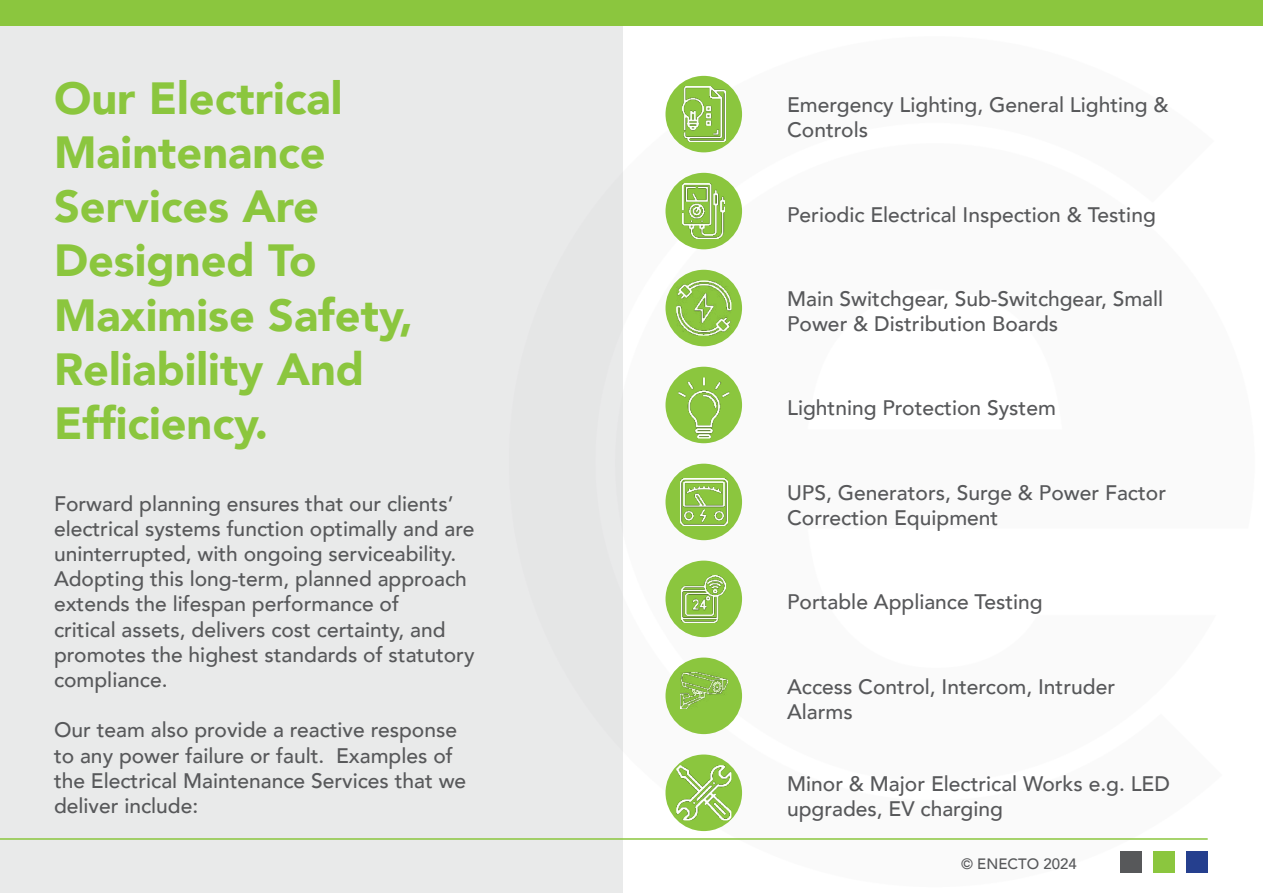
<style>
.page{position:relative;width:1263px;height:893px;background:#fff}
.page>*{position:absolute;margin:0;border:0;box-sizing:border-box;transform-origin:0 0}
.t1{font:900 45px/54px "Avenir";color:#8bc63e}
.t2{font:500 21px/25.2px "Avenir";color:#57585a}
.t3{font:500 15px "Avenir";color:#57585a}
</style>
<div class="page">
<div style="left:0;top:0;width:622px;height:893px;background:#e9eaea"></div>
<div style="left:665px;top:76px;width:77px;height:76px;background:#8bc63e;border-radius:50%"></div>
<img style="left:682px;top:86px;width:43px;height:56px">
<div style="left:665px;top:464px;width:77px;height:76px;background:#8bc63e;border-radius:50%"></div>
<img style="left:680px;top:479px;width:47px;height:46px">
<div style="left:665px;top:270px;width:77px;height:76px;background:#8bc63e;border-radius:50%"></div>
<img style="left:676px;top:280px;width:55px;height:56px">
<div style="left:665px;top:658px;width:77px;height:76px;background:#8bc63e;border-radius:50%"></div>
<img style="left:680px;top:672px;width:47px;height:36px">
<div style="left:665px;top:173px;width:77px;height:76px;background:#8bc63e;border-radius:50%"></div>
<img style="left:683px;top:183px;width:42px;height:56px">
<div style="left:665px;top:561px;width:77px;height:76px;background:#8bc63e;border-radius:50%"></div>
<img style="left:682px;top:575px;width:44px;height:47px">
<div style="left:665px;top:367px;width:77px;height:76px;background:#8bc63e;border-radius:50%"></div>
<img style="left:678px;top:377px;width:51px;height:61px">
<div style="left:665px;top:754px;width:77px;height:77px;background:#8bc63e;border-radius:50%"></div>
<img style="left:676px;top:765px;width:55px;height:55px">
<hr style="left:0;top:838px;width:1208px;height:2px;background:#8bc63e">
<div style="left:0;top:0;width:1263px;height:26px;background:#8bc63e"></div>
<div style="left:1120px;top:852px;width:21px;height:21px;background:#57585a"></div>
<div style="left:1153px;top:852px;width:21px;height:21px;background:#8bc63e"></div>
<div style="left:1186px;top:852px;width:22px;height:21px;background:#253f8e"></div>
<h1 class="t1" style="left:54px;top:71px;width:361px">Our Electrical<br>Maintenance<br>Services Are<br>Designed To<br>Maximise Safety,<br>Reliability And<br>Efficiency.</h1>
<p class="t2" style="left:54px;top:490px;width:422px">Forward planning ensures that our clients’ electrical systems function optimally and are uninterrupted, with ongoing serviceability.<br>Adopting this long-term, planned approach extends the lifespan performance of<br>critical assets, delivers cost certainty, and promotes the highest standards of statutory compliance.</p>
<p class="t2" style="left:54px;top:716px;width:414px">Our team also provide a reactive response to any power failure or fault. Examples of the Electrical Maintenance Services that we deliver include:</p>
<p class="t2" style="left:787px;top:91px;width:383px">Emergency Lighting, General Lighting &amp;<br>Controls</p>
<p class="t2" style="left:787px;top:201px;width:370px">Periodic Electrical Inspection &amp; Testing</p>
<p class="t2" style="left:787px;top:285px;width:378px">Main Switchgear, Sub-Switchgear, Small<br>Power &amp; Distribution Boards</p>
<p class="t2" style="left:787px;top:394px;width:270px">Lightning Protection System</p>
<p class="t2" style="left:787px;top:479px;width:380px">UPS, Generators, Surge &amp; Power Factor<br>Correction Equipment</p>
<p class="t2" style="left:787px;top:588px;width:257px">Portable Appliance Testing</p>
<p class="t2" style="left:787px;top:673px;width:329px">Access Control, Intercom, Intruder<br>Alarms</p>
<p class="t2" style="left:787px;top:770px;width:384px">Minor &amp; Major Electrical Works e.g. LED upgrades, EV charging</p>
<p class="t3" style="left:961px;top:851px;width:117px">© ENECTO 2024</p>
</div>
